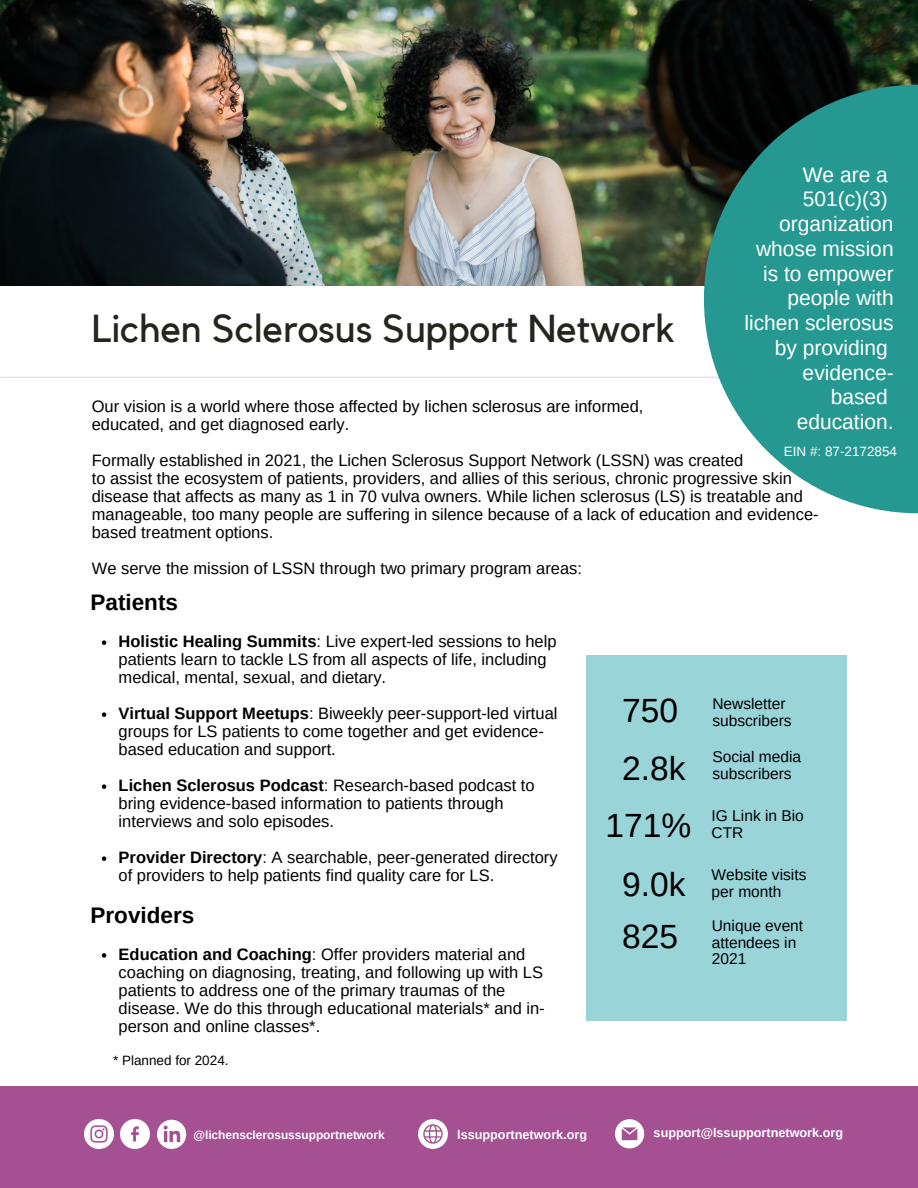
<style>
.page{position:relative;width:918px;height:1188px;background:#fff}
.page>*{position:absolute;margin:0;border:0;box-sizing:border-box;transform-origin:0 0}
.t1{font:38.85px "Kollektif";color:#25241d}
.t2{font:33.6px "Arimo";color:#000}
.t3{font:700 22.5px "Arimo";color:#000}
.t4{font:21px/24.8px "Arimo";color:#fff;text-align:right}
.t5{font:16.5px/18px "Arimo";color:#000}
.t6{font:15.6px/16.8px "Arimo";color:#000}
.t7{font:13.5px "Arimo";color:#000}
.t8{font:13.5px "Arimo";color:#fff}
.t9{font:700 12.6px "Arimo";color:#fff}
.t10{font:700 11.85px "Arimo";color:#fff}
.s1{font-weight:700}
.s2{font-size:33.6px}
</style>
<div class="page">
<hr style="left:1px;top:377px;width:870px;height:1px;background:#d5dce2">
<img style="left:0;top:0;width:918px;height:286px">
<div style="left:0;top:1087px;width:918px;height:101px;background:#a45092"></div>
<img style="left:418px;top:1119px;width:29px;height:29px">
<img style="left:84px;top:1119px;width:30px;height:29px">
<img style="left:121px;top:1120px;width:29px;height:29px">
<svg style="left:157px;top:1120px;width:29px;height:29px"></svg>
<svg style="left:615px;top:1119px;width:29px;height:29px"></svg>
<svg style="left:704px;top:85px;width:214px;height:428px;background:#39958e"></svg>
<div style="left:586px;top:655px;width:261px;height:366px;background:#99d4d9"></div>
<svg style="left:102px;top:640px;width:4px;height:5px"></svg>
<svg style="left:102px;top:712px;width:4px;height:5px"></svg>
<svg style="left:102px;top:784px;width:4px;height:5px"></svg>
<svg style="left:102px;top:856px;width:4px;height:5px"></svg>
<svg style="left:102px;top:953px;width:4px;height:5px"></svg>
<p class="t4" style="left:744px;top:162px;width:151px">We are a<br>501(c)(3) organization whose mission is to empower people with lichen sclerosus by providing evidence&shy;based education.</p>
<h1 class="t1" style="left:92px;top:311px;width:585px">Lichen Sclerosus Support Network</h1>
<p class="t5" style="left:92px;top:398px;width:553px">Our vision is a world where those affected by lichen sclerosus are informed, educated, and get diagnosed early.</p>
<p class="t5" style="left:92px;top:452px;width:728px">Formally established in 2021, the Lichen Sclerosus Support Network (LSSN) was created<br>to assist the ecosystem of patients, providers, and allies of this serious, chronic progressive skin disease that affects as many as 1 in 70 vulva owners. While lichen sclerosus (LS) is treatable and manageable, too many people are suffering in silence because of a lack of education and evidence&shy;based treatment options.</p>
<p class="t5" style="left:92px;top:560px;width:492px">We serve the mission of LSSN through two primary program areas:</p>
<p class="t8" style="left:784px;top:444px;width:115px">EIN #: 87-2172854</p>
<h3 class="t3" style="left:91px;top:590px;width:89px">Patients</h3>
<p class="t5" style="left:119px;top:632px;width:440px"><span class="s1">Holistic Healing Summits</span>: Live expert-led sessions to help patients learn to tackle LS from all aspects of life, including medical, mental, sexual, and dietary.</p>
<p class="t5" style="left:119px;top:704px;width:440px"><span class="s1">Virtual Support Meetups</span>: Biweekly peer-support-led virtual groups for LS patients to come together and get evidence&shy;based education and support.</p>
<p class="t5" style="left:119px;top:776px;width:418px"><span class="s1">Lichen Sclerosus Podcast</span>: Research-based podcast to bring evidence-based information to patients through interviews and solo episodes.</p>
<p class="t5" style="left:119px;top:848px;width:440px"><span class="s1">Provider Directory</span>: A searchable, peer-generated directory of providers to help patients find quality care for LS.</p>
<h3 class="t3" style="left:91px;top:902px;width:105px">Providers</h3>
<p class="t5" style="left:119px;top:945px;width:428px"><span class="s1">Education and Coaching</span>: Offer providers material and coaching on diagnosing, treating, and following up with LS patients to address one of the primary traumas of the disease. We do this through educational materials* and in&shy;person and online classes*.</p>
<p class="t7" style="left:113px;top:1052px;width:117px">* Planned for 2024.</p>
<p class="t6" style="left:712px;top:695px;width:81px;text-indent:-90px"><span class="s2">750</span> Newsletter subscribers</p>
<h2 class="t2" style="left:622px;top:750px;width:65px">2.8k</h2>
<p class="t6" style="left:712px;top:749px;width:90px">Social media subscribers</p>
<h2 class="t2" style="left:605px;top:806px;width:87px">171%</h2>
<p class="t6" style="left:712px;top:807px;width:94px">IG Link in Bio<br>CTR</p>
<h2 class="t2" style="left:622px;top:865px;width:65px">9.0k</h2>
<p class="t6" style="left:712px;top:867px;width:96px">Website visits per month</p>
<h2 class="t2" style="left:622px;top:918px;width:57px">825</h2>
<p class="t6" style="left:712px;top:917px;width:93px">Unique event attendees in<br>2021</p>
<p class="t10" style="left:193px;top:1129px;width:193px">@lichensclerosussupportnetwork</p>
<p class="t9" style="left:457px;top:1127px;width:132px">lssupportnetwork.org</p>
<p class="t9" style="left:654px;top:1126px;width:191px">support@lssupportnetwork.org</p>
</div>
